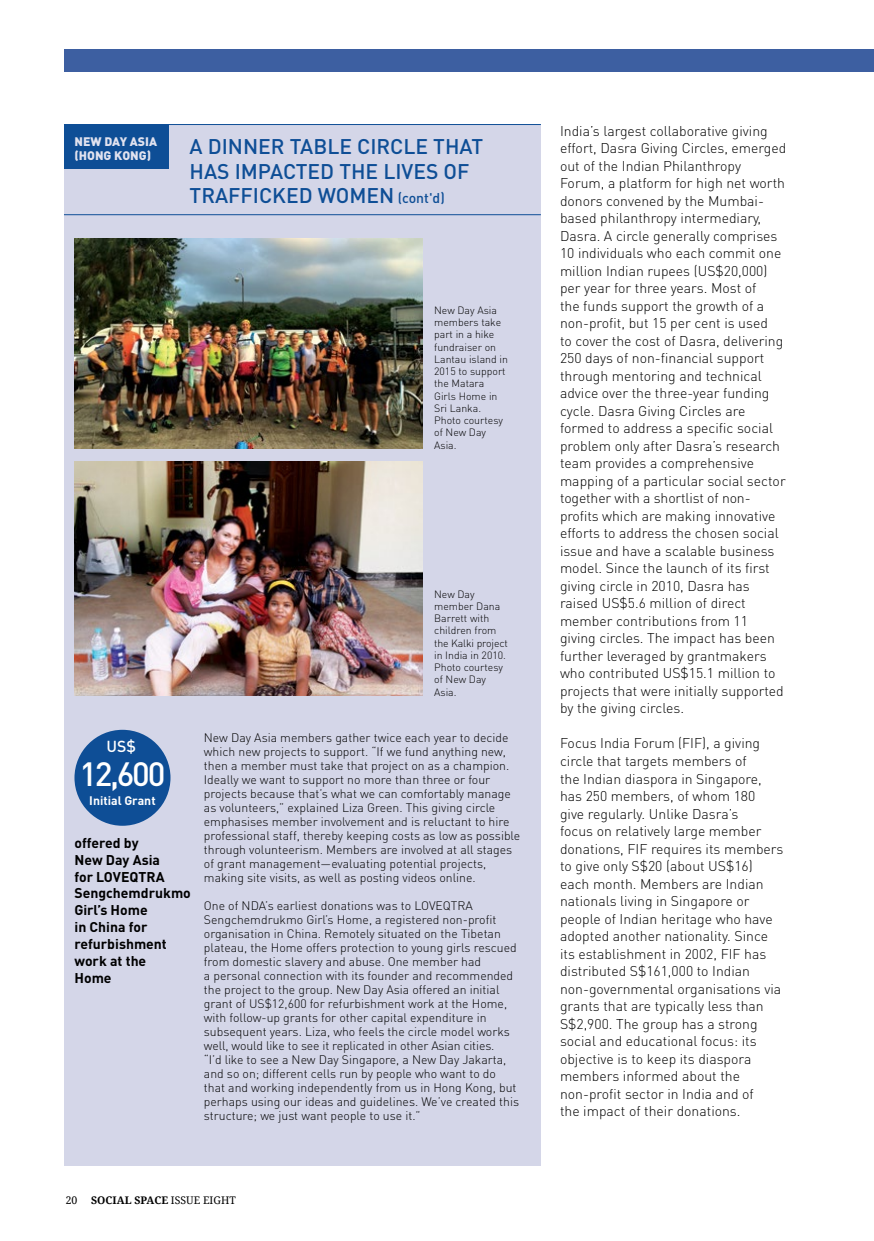
<style>
.page{position:relative;width:874px;height:1241px;background:#fff}
.page>*{position:absolute;margin:0;border:0;box-sizing:border-box;transform-origin:0 0}
.t1{font:500 33.25px "DIN Pro";color:#fff}
.t2{font:500 21px/24.5px "DIN Pro";color:#0e4e96}
.t3{font:500 15.75px "DIN Pro";color:#fff}
.t4{font:300 14px/17.5px "DIN Pro";color:#000}
.t5{font:700 14px/16.8px "DIN Pro";color:#000}
.t6{font:300 12.25px/14px "DIN Pro";color:#000}
.t7{font:900 12.25px/14px "DIN Pro";color:#e1e2ef}
.t8{font:700 12.25px "DIN Pro";color:#fff}
.t9{font:300 10.5px/12.2px "DIN Pro";color:#000}
.t10{font:700 10.5px "Droid Serif";color:#000}
.t11{font:10.5px "Droid Serif";color:#000}
.s1{font-size:14px}
.s2{font-weight:400}
</style>
<div class="page">
<div style="left:64px;top:124px;width:476px;height:1041px;background:#d4d6e8"></div>
<div style="left:64px;top:124px;width:104px;height:45px;background:#0e4e96"></div>
<hr style="left:64px;top:214px;width:476px;height:1px;background:#0e4e96">
<hr style="left:64px;top:124px;width:476px;height:1px;background:#0e4e96">
<img style="left:74px;top:238px;width:348px;height:210px">
<img style="left:74px;top:461px;width:348px;height:234px">
<div style="left:74px;top:729px;width:96px;height:96px;background:#0e4e96;border-radius:50%"></div>
<div style="left:64px;top:50px;width:809px;height:22px;background:#3d5fa1"></div>
<p class="t7" style="left:74px;top:134px;width:84px">NEW DAY ASIA (HONG KONG)</p>
<h2 class="t2" style="left:189px;top:133px;width:295px">A DINNER TABLE CIRCLE THAT<br>HAS IMPACTED THE LIVES OF<br>TRAFFICKED WOMEN <span class="s1">(cont'd)</span></h2>
<p class="t9" style="left:434px;top:303px;width:75px">New Day Asia members take part in a hike fundraiser on<br>Lantau island in<br>2015 to support the Matara<br>Girls Home in<br>Sri Lanka.<br>Photo courtesy of New Day<br>Asia.</p>
<p class="t9" style="left:434px;top:587px;width:75px">New Day member Dana<br>Barrett with children from the Kalki project in India in 2010.<br>Photo courtesy of New Day<br>Asia.</p>
<p class="t3" style="left:106px;top:735px;width:31px">US$</p>
<h1 class="t1" style="left:79px;top:751px;width:88px">12,600</h1>
<p class="t8" style="left:89px;top:792px;width:68px">Initial Grant</p>
<p class="t5" style="left:74px;top:833px;width:118px">offered by<br>New Day Asia<br>for LOVEQTRA<br>Sengchemdrukmo<br>Girl’s Home<br>in China for refurbishment work at the<br>Home</p>
<p class="t6" style="left:204px;top:729px;width:318px">New Day Asia members gather twice each year to decide which new projects to support. “If we fund anything new, then a member must take that project on as a champion.<br>Ideally we want to support no more than three or four projects because that’s what we can comfortably manage as volunteers,” explained Liza Green. This giving circle emphasises member involvement and is reluctant to hire professional staff, thereby keeping costs as low as possible through volunteerism. Members are involved at all stages of grant management—evaluating potential projects, making site visits, as well as posting videos online.</p>
<p class="t6" style="left:204px;top:897px;width:316px">One of NDA’s earliest donations was to LOVEQTRA Sengchemdrukmo Girl’s Home, a registered non-profit organisation in China. Remotely situated on the Tibetan plateau, the Home offers protection to young girls rescued from domestic slavery and abuse. One member had<br>a personal connection with its founder and recommended the project to the group. New Day Asia offered an initial grant of US$12,600 for refurbishment work at the Home, with follow-up grants for other capital expenditure in subsequent years. Liza, who feels the circle model works well, would like to see it replicated in other Asian cities.<br>“I’d like to see a New Day Singapore, a New Day Jakarta, and so on; different cells run by people who want to do that and working independently from us in Hong Kong, but perhaps using our ideas and guidelines. We’ve created this structure; we just want people to use it.”</p>
<p class="t11" style="left:66px;top:1194px;width:13px">20</p>
<p class="t10" style="left:91px;top:1194px;width:146px">SOCIAL SPACE <span class="s2">ISSUE EIGHT</span></p>
<p class="t4" style="left:559px;top:121px;width:228px">India’s largest collaborative giving effort, Dasra Giving Circles, emerged out of the Indian Philanthropy Forum, a platform for high net worth donors convened by the Mumbai&shy;based philanthropy intermediary, Dasra. A circle generally comprises 10 individuals who each commit one million Indian rupees (US$20,000) per year for three years. Most of<br>the funds support the growth of a non-profit, but 15 per cent is used<br>to cover the cost of Dasra, delivering 250 days of non-financial support through mentoring and technical advice over the three-year funding cycle. Dasra Giving Circles are formed to address a specific social problem only after Dasra’s research team provides a comprehensive mapping of a particular social sector together with a shortlist of non&shy;profits which are making innovative efforts to address the chosen social issue and have a scalable business model. Since the launch of its first giving circle in 2010, Dasra has raised US$5.6 million of direct member contributions from 11 giving circles. The impact has been further leveraged by grantmakers who contributed US$15.1 million to projects that were initially supported by the giving circles.</p>
<p class="t4" style="left:559px;top:734px;width:225px">Focus India Forum (FIF), a giving circle that targets members of<br>the Indian diaspora in Singapore, has 250 members, of whom 180<br>give regularly. Unlike Dasra’s<br>focus on relatively large member donations, FIF requires its members to give only S$20 (about US$16) each month. Members are Indian nationals living in Singapore or people of Indian heritage who have adopted another nationality. Since its establishment in 2002, FIF has distributed S$161,000 to Indian non-governmental organisations via grants that are typically less than<br>S$2,900. The group has a strong social and educational focus: its objective is to keep its diaspora members informed about the non-profit sector in India and of<br>the impact of their donations.</p>
</div>
